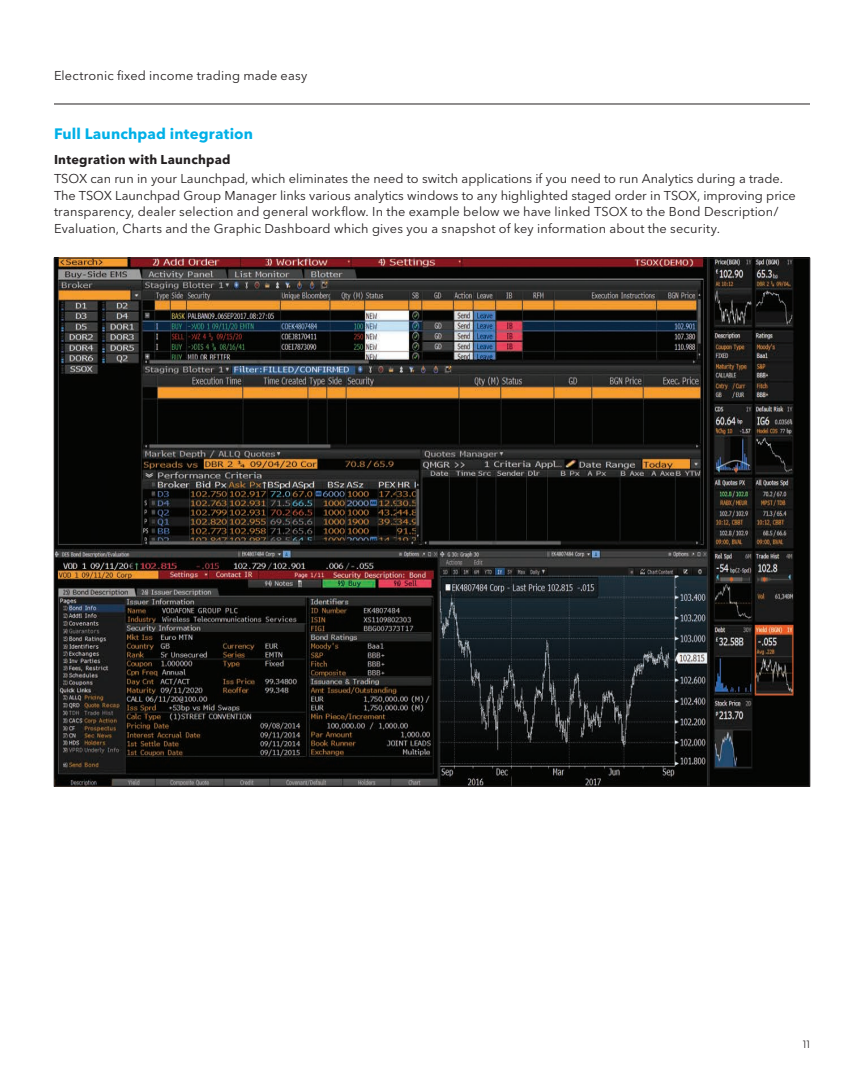
<style>
.page{position:relative;width:864px;height:1080px;background:#fff}
.page>*{position:absolute;margin:0;border:0;box-sizing:border-box;transform-origin:0 0}
.Colored_Subhead{font:700 15px "Avenir Next P For BBG";letter-spacing:.01em;color:#00b0e7}
.body{font:12.75px/16.5px "Avenir Next P For BBG";letter-spacing:.005em;color:#231f20}
.Black_Subhead{font:700 12.75px "Avenir Next P For BBG";letter-spacing:.02em;color:#231f20}
.t1{font:10.5px "Avenir Next P For BBG";color:#231f20}
</style>
<div class="page">
<hr style="left:54px;top:104px;width:756px;height:1px;background:#231f20">
<img style="left:56px;top:260px;width:752px;height:524px">
<p class="body" style="left:54px;top:67px;width:255px">Electronic fixed income trading made easy</p>
<p class="Colored_Subhead" style="left:54px;top:124px;width:201px">Full Launchpad integration</p>
<p class="Black_Subhead" style="left:54px;top:151px;width:178px">Integration with Launchpad</p>
<p class="body" style="left:54px;top:171px;width:743px">TSOX can run in your Launchpad, which eliminates the need to switch applications if you need to run Analytics during a trade.<br>The TSOX Launchpad Group Manager links various analytics windows to any highlighted staged order in TSOX, improving price transparency, dealer selection and general workflow. In the example below we have linked TSOX to the Bond Description/ Evaluation, Charts and the Graphic Dashboard which gives you a snapshot of key information about the security.</p>
<p class="t1" style="left:803px;top:1038px;width:9px">11</p>
</div>
